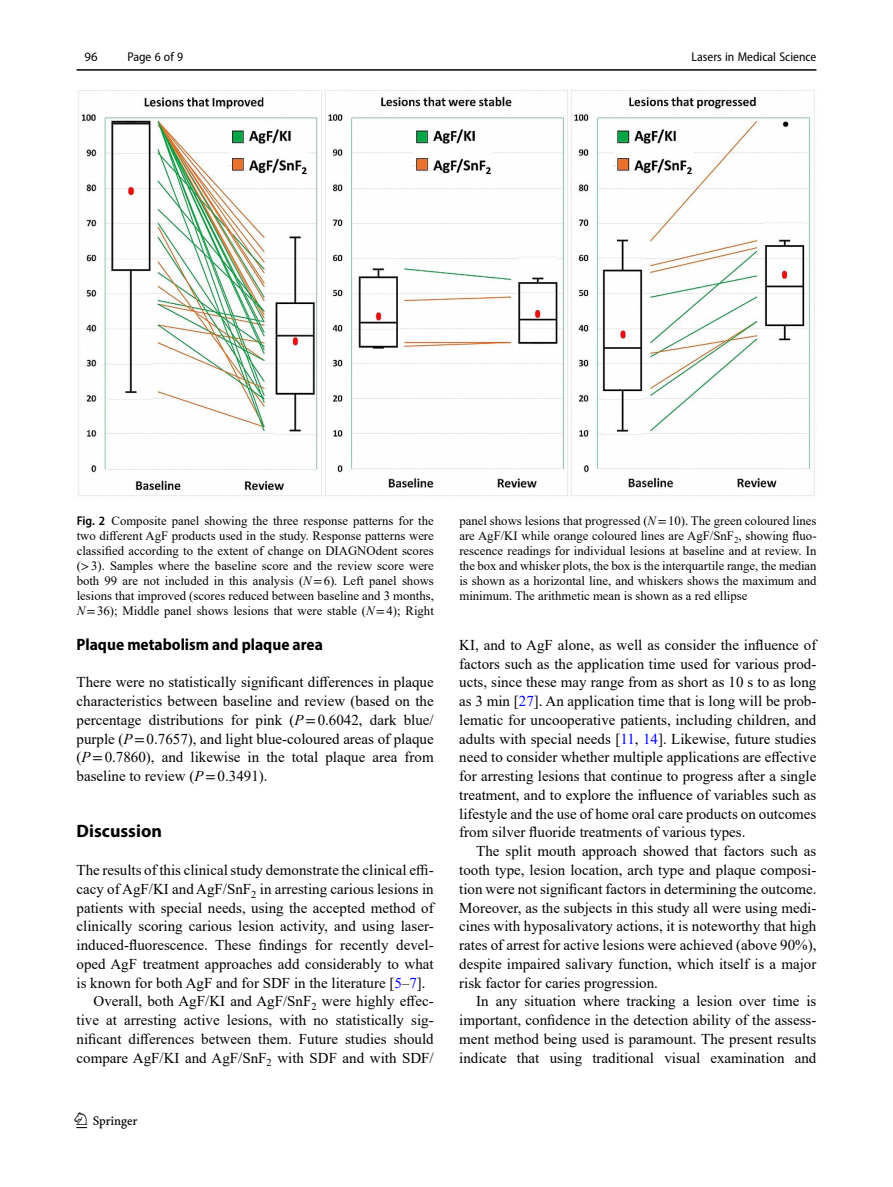
<style>
.page{position:relative;width:893px;height:1187px;background:#fff}
.page>*{position:absolute;margin:0;border:0;box-sizing:border-box;transform-origin:0 0}
.t1{font:22.5px "Springnew";color:#000}
.Head_1{font:700 18px "Myriad Pro";color:#000}
.Head_2{font:700 semi-condensed 16.5px "Myriad Pro";color:#000}
.Body_Text_Indent{font:15px/18.8px "Times New Roman";color:#000;text-align:justify}
.Body_Text{font:15px/18.8px "Times New Roman";color:#000;text-align:justify}
.Figure_Caption{font:12.75px/15px "Times New Roman";color:#000;text-align:justify}
.t2{font:semi-condensed 12.75px "Myriad Pro";color:#000}
.t3{font:12.75px "Myriad Pro";color:#000}
.s1{font-family:"Myriad Pro";font-weight:600;font-stretch:semi-condensed}
.s2{font-family:"STIX"}
.s3{font-style:italic}
.s4{color:#00f}
</style>
<div class="page">
<hr style="left:77px;top:69px;width:739px;height:2px;background:#000">
<img style="left:78px;top:90px;width:737px;height:406px">
<p class="t3" style="left:85px;top:48px;width:15px">96</p>
<p class="t2" style="left:127px;top:49px;width:57px">Page 6 of 9</p>
<p class="t2" style="left:692px;top:49px;width:126px">Lasers in Medical Science</p>
<p class="Figure_Caption" style="left:77px;top:512px;width:359px"><span class="s1">Fig. 2</span> Composite panel showing the three response patterns for the two different AgF products used in the study. Response patterns were classified according to the extent of change on DIAGNOdent scores (<span class="s2">&gt;</span>3). Samples where the baseline score and the review score were both 99 are not included in this analysis (<span class="s3">N</span><span class="s2">=</span>6). Left panel shows lesions that improved (scores reduced between baseline and 3 months, <span class="s3">N</span><span class="s2">=</span>36); Middle panel shows lesions that were stable (<span class="s3">N</span><span class="s2">=</span>4); Right</p>
<p class="Figure_Caption" style="left:459px;top:512px;width:359px">panel shows lesions that progressed (<span class="s3">N</span><span class="s2">=</span>10). The green coloured lines are AgF/KI while orange coloured lines are AgF/SnF<sub>2</sub>, showing fluo&shy;rescence readings for individual lesions at baseline and at review. In the box and whisker plots, the box is the interquartile range, the median is shown as a horizontal line, and whiskers shows the maximum and minimum. The arithmetic mean is shown as a red ellipse</p>
<p class="Head_2" style="left:77px;top:633px;width:248px">Plaque metabolism and plaque area</p>
<p class="Body_Text" style="left:77px;top:672px;width:359px">There were no statistically significant differences in plaque characteristics between baseline and review (based on the percentage distributions for pink (<span class="s3">P</span><span class="s2">=</span>0.6042, dark blue/ purple (<span class="s3">P</span><span class="s2">=</span>0.7657), and light blue-coloured areas of plaque (<span class="s3">P</span><span class="s2">=</span>0.7860), and likewise in the total plaque area from baseline to review (<span class="s3">P</span><span class="s2">=</span>0.3491).</p>
<p class="Head_1" style="left:77px;top:819px;width:87px">Discussion</p>
<p class="Body_Text" style="left:77px;top:860px;width:359px">The results of this clinical study demonstrate the clinical effi&shy;cacy of AgF/KI and AgF/SnF<sub>2</sub> in arresting carious lesions in patients with special needs, using the accepted method of clinically scoring carious lesion activity, and using laser&shy;induced-fluorescence. These findings for recently devel&shy;oped AgF treatment approaches add considerably to what is known for both AgF and for SDF in the literature [<span class="s4">5</span>–<span class="s4">7</span>].</p>
<p class="Body_Text_Indent" style="left:77px;top:991px;width:359px;text-indent:17px">Overall, both AgF/KI and AgF/SnF<sub>2</sub> were highly effec&shy;tive at arresting active lesions, with no statistically sig&shy;nificant differences between them. Future studies should compare AgF/KI and AgF/SnF<sub>2</sub> with SDF and with SDF/</p>
<h1 class="t1" style="left:77px;top:1107px;width:63px">1 3</h1>
<p class="Body_Text_Indent" style="left:459px;top:635px;width:359px">KI, and to AgF alone, as well as consider the influence of factors such as the application time used for various prod&shy;ucts, since these may range from as short as 10 s to as long as 3 min [<span class="s4">27</span>]. An application time that is long will be prob&shy;lematic for uncooperative patients, including children, and adults with special needs [<span class="s4">11</span>, <span class="s4">14</span>]. Likewise, future studies need to consider whether multiple applications are effective for arresting lesions that continue to progress after a single treatment, and to explore the influence of variables such as lifestyle and the use of home oral care products on outcomes from silver fluoride treatments of various types.</p>
<p class="Body_Text_Indent" style="left:459px;top:841px;width:359px;text-indent:17px">The split mouth approach showed that factors such as tooth type, lesion location, arch type and plaque composi&shy;tion were not significant factors in determining the outcome.<br>Moreover, as the subjects in this study all were using medi&shy;cines with hyposalivatory actions, it is noteworthy that high rates of arrest for active lesions were achieved (above 90%), despite impaired salivary function, which itself is a major risk factor for caries progression.</p>
<p class="Body_Text_Indent" style="left:459px;top:991px;width:359px;text-indent:17px">In any situation where tracking a lesion over time is important, confidence in the detection ability of the assess&shy;ment method being used is paramount. The present results indicate that using traditional visual examination and</p>
</div>
